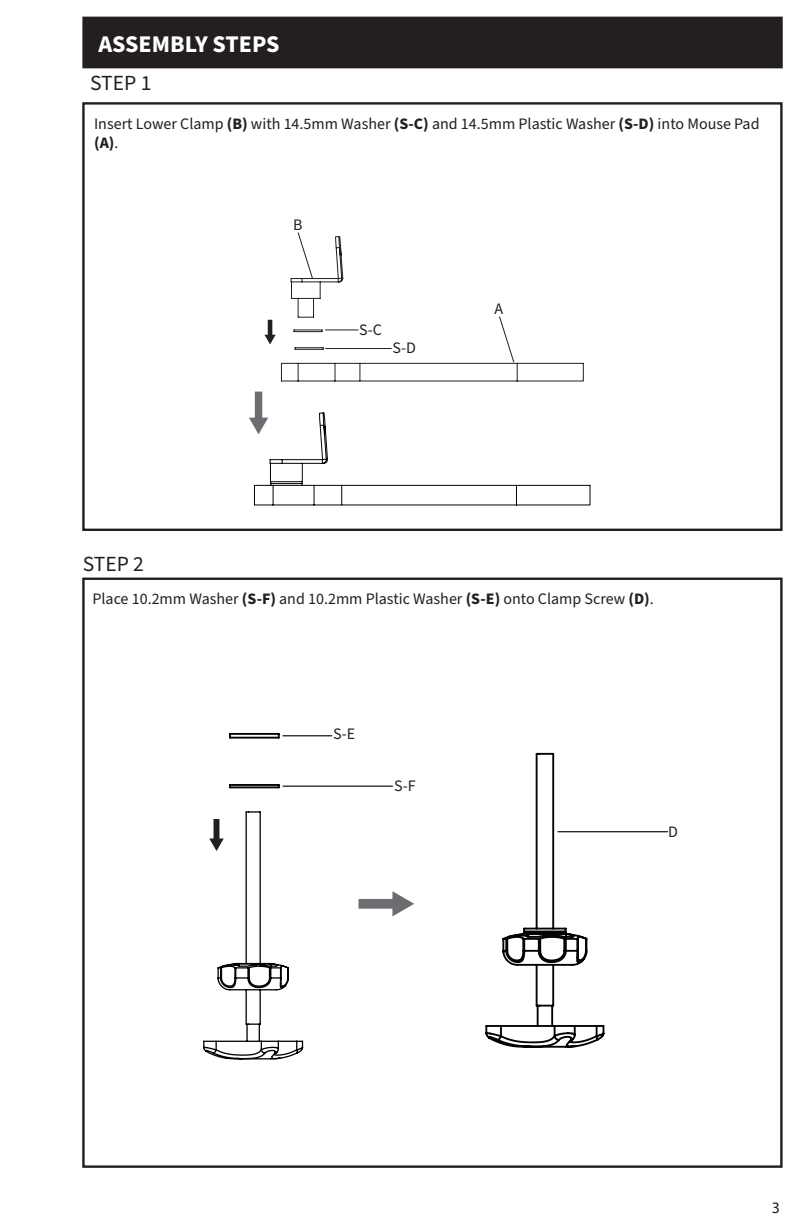
<style>
.page{position:relative;width:792px;height:1224px;background:#fff}
.page>*{position:absolute;margin:0;border:0;box-sizing:border-box;transform-origin:0 0}
.t1{font:700 24px "Source Sans Pro";color:#fff}
.t2{font:21.6px "Source Sans Pro";color:#231f20}
.t3{font:16px/19.2px "Source Sans Pro";color:#231f20}
.t4{font:16px "Myriad Pro";color:#231f20}
.s1{font-weight:700}
</style>
<div class="page">
<svg style="left:229px;top:733px;width:376px;height:315px"></svg>
<svg style="left:203px;top:811px;width:101px;height:249px"></svg>
<hr style="left:283px;top:735px;width:49px;height:1px;background:#231f20">
<hr style="left:283px;top:786px;width:109px;height:1px;background:#231f20">
<hr style="left:558px;top:831px;width:110px;height:1px;background:#231f20">
<div style="left:82px;top:102px;width:701px;height:429px;border:2px solid #231f20"></div>
<div style="left:84px;top:18px;width:698px;height:49px;background:#231f20"></div>
<div style="left:82px;top:17px;width:701px;height:51px;border:2px solid #231f20"></div>
<svg style="left:264px;top:320px;width:12px;height:24px"></svg>
<svg style="left:280px;top:278px;width:304px;height:104px"></svg>
<svg style="left:249px;top:392px;width:342px;height:114px"></svg>
<svg style="left:298px;top:232px;width:216px;height:131px"></svg>
<hr style="left:326px;top:329px;width:32px;height:1px;background:#231f20">
<hr style="left:326px;top:348px;width:65px;height:1px;background:#231f20">
<p class="t1" style="left:99px;top:27px;width:183px">ASSEMBLY STEPS</p>
<p class="t2" style="left:90px;top:69px;width:63px">STEP 1</p>
<p class="t3" style="left:94px;top:114px;width:667px">Insert Lower Clamp <span class="s1">(B)</span> with 14.5mm Washer <span class="s1">(S-C)</span> and 14.5mm Plastic Washer <span class="s1">(S-D)</span> into Mouse Pad <span class="s1">(A)</span>.</p>
<p class="t3" style="left:293px;top:216px;width:11px">B</p>
<p class="t3" style="left:359px;top:321px;width:24px">S-C</p>
<p class="t3" style="left:392px;top:339px;width:25px">S-D</p>
<p class="t3" style="left:494px;top:300px;width:10px">A</p>
<p class="t2" style="left:83px;top:549px;width:63px">STEP 2</p>
<p class="t3" style="left:92px;top:590px;width:563px">Place 10.2mm Washer <span class="s1">(S-F)</span> and 10.2mm Plastic Washer <span class="s1">(S-E)</span> onto Clamp Screw <span class="s1">(D)</span>.</p>
<p class="t3" style="left:333px;top:725px;width:24px">S-E</p>
<p class="t3" style="left:394px;top:776px;width:23px">S-F</p>
<p class="t3" style="left:668px;top:822px;width:11px">D</p>
<p class="t4" style="left:772px;top:1197px;width:10px">3</p>
</div>
